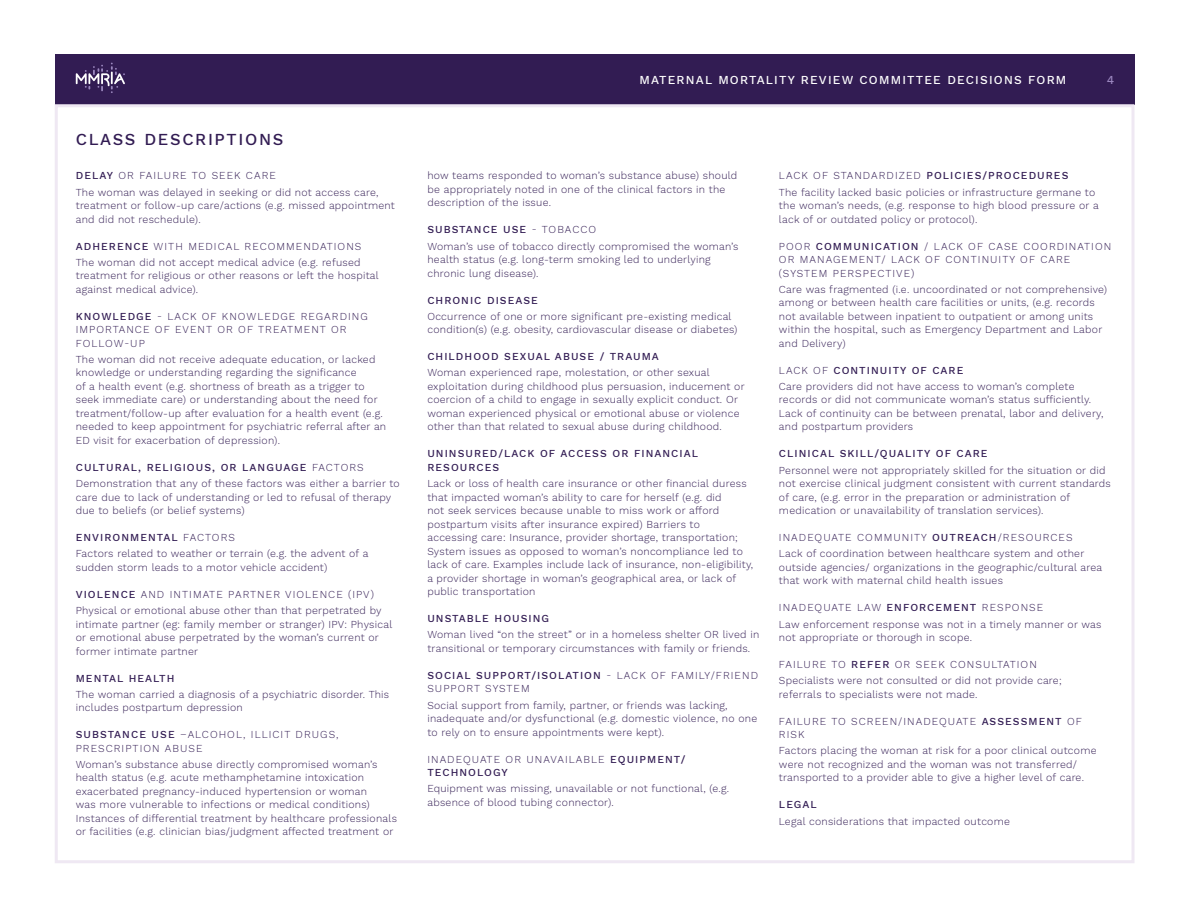
<style>
.page{position:relative;width:1188px;height:918px;background:#fff}
.page>*{position:absolute;margin:0;border:0;box-sizing:border-box;transform-origin:0 0}
.Indicator_-_Large_He{font:500 16.5px "Work Sans";letter-spacing:.1em;color:#321c53}
.t1{font:500 12px "Work Sans";letter-spacing:.1em;color:#fff}
.t2{font:500 12px "Work Sans";color:#9a86be}
.Definition_Descripti{font:300 10.5px/13.5px "Work Sans";letter-spacing:.025em;color:#321c53}
.Indicator_-_1{font:300 10.5px/13.5px "Work Sans";letter-spacing:.1em;color:#321c53}
.Indicator_-_1-2{font:500 10.5px/13.5px "Work Sans";letter-spacing:.1em;color:#321c53}
.s1{font-weight:500}
.s2{font-weight:300}
</style>
<div class="page">
<div style="left:55px;top:54px;width:1080px;height:50px;background:#321c53"></div>
<svg style="left:76px;top:63px;width:49px;height:30px"></svg>
<p class="Indicator_-_Large_He" style="left:76px;top:130px;width:209px">CLASS DESCRIPTIONS</p>
<p class="Indicator_-_1" style="left:76px;top:169px;width:202px"><span class="s1">DELAY</span> OR FAILURE TO SEEK CARE</p>
<p class="Definition_Descripti" style="left:76px;top:186px;width:321px">The woman was delayed in seeking or did not access care, treatment or follow-up care/actions (e.g. missed appointment and did not reschedule).</p>
<p class="Indicator_-_1" style="left:76px;top:240px;width:287px"><span class="s1">ADHERENCE</span> WITH MEDICAL RECOMMENDATIONS</p>
<p class="Definition_Descripti" style="left:76px;top:256px;width:304px">The woman did not accept medical advice (e.g. refused treatment for religious or other reasons or left the hospital against medical advice).</p>
<p class="Indicator_-_1" style="left:76px;top:310px;width:294px"><span class="s1">KNOWLEDGE</span> - LACK OF KNOWLEDGE REGARDING<br>IMPORTANCE OF EVENT OR OF TREATMENT OR</p>
<p class="Indicator_-_1" style="left:76px;top:337px;width:71px">FOLLOW-UP</p>
<p class="Definition_Descripti" style="left:76px;top:353px;width:312px">The woman did not receive adequate education, or lacked knowledge or understanding regarding the significance<br>of a health event (e.g. shortness of breath as a trigger to seek immediate care) or understanding about the need for treatment/follow-up after evaluation for a health event (e.g. needed to keep appointment for psychiatric referral after an ED visit for exacerbation of depression).</p>
<p class="Indicator_-_1-2" style="left:76px;top:461px;width:289px">CULTURAL, RELIGIOUS, OR LANGUAGE <span class="s2">FACTORS</span></p>
<p class="Definition_Descripti" style="left:76px;top:477px;width:326px">Demonstration that any of these factors was either a barrier to care due to lack of understanding or led to refusal of therapy due to beliefs (or belief systems)</p>
<p class="Indicator_-_1-2" style="left:76px;top:531px;width:161px">ENVIRONMENTAL <span class="s2">FACTORS</span></p>
<p class="Definition_Descripti" style="left:76px;top:547px;width:294px">Factors related to weather or terrain (e.g. the advent of a sudden storm leads to a motor vehicle accident)</p>
<p class="Indicator_-_1" style="left:76px;top:588px;width:300px"><span class="s1">VIOLENCE</span> AND INTIMATE PARTNER VIOLENCE (IPV)</p>
<p class="Definition_Descripti" style="left:76px;top:604px;width:318px">Physical or emotional abuse other than that perpetrated by intimate partner (eg: family member or stranger) IPV: Physical or emotional abuse perpetrated by the woman’s current or former intimate partner</p>
<p class="Indicator_-_1-2" style="left:76px;top:672px;width:100px">MENTAL HEALTH</p>
<p class="Definition_Descripti" style="left:76px;top:688px;width:315px">The woman carried a diagnosis of a psychiatric disorder. This includes postpartum depression</p>
<p class="Indicator_-_1" style="left:76px;top:728px;width:264px"><span class="s1">SUBSTANCE USE</span> –ALCOHOL, ILLICIT DRUGS,<br>PRESCRIPTION ABUSE</p>
<p class="Definition_Descripti" style="left:76px;top:758px;width:323px">Woman’s substance abuse directly compromised woman’s health status (e.g. acute methamphetamine intoxication exacerbated pregnancy-induced hypertension or woman<br>was more vulnerable to infections or medical conditions)<br>Instances of differential treatment by healthcare professionals or facilities (e.g. clinician bias/judgment affected treatment or</p>
<p class="t1" style="left:639px;top:72px;width:429px">MATERNAL MORTALITY REVIEW COMMITTEE DECISIONS FORM</p>
<p class="t2" style="left:1107px;top:72px;width:9px">4</p>
<p class="Definition_Descripti" style="left:427px;top:169px;width:311px">how teams responded to woman’s substance abuse) should be appropriately noted in one of the clinical factors in the description of the issue.</p>
<p class="Indicator_-_1-2" style="left:427px;top:223px;width:170px">SUBSTANCE USE <span class="s2">- TOBACCO</span></p>
<p class="Definition_Descripti" style="left:427px;top:240px;width:313px">Woman’s use of tobacco directly compromised the woman’s health status (e.g. long-term smoking led to underlying chronic lung disease).</p>
<p class="Indicator_-_1-2" style="left:427px;top:294px;width:112px">CHRONIC DISEASE</p>
<p class="Definition_Descripti" style="left:427px;top:310px;width:312px">Occurrence of one or more significant pre-existing medical condition(s) (e.g. obesity, cardiovascular disease or diabetes)</p>
<p class="Indicator_-_1-2" style="left:427px;top:350px;width:233px">CHILDHOOD SEXUAL ABUSE / TRAUMA</p>
<p class="Definition_Descripti" style="left:427px;top:367px;width:319px">Woman experienced rape, molestation, or other sexual exploitation during childhood plus persuasion, inducement or coercion of a child to engage in sexually explicit conduct. Or woman experienced physical or emotional abuse or violence other than that related to sexual abuse during childhood.</p>
<p class="Indicator_-_1-2" style="left:427px;top:448px;width:272px">UNINSURED/LACK OF ACCESS OR FINANCIAL<br>RESOURCES</p>
<p class="Definition_Descripti" style="left:427px;top:477px;width:327px">Lack or loss of health care insurance or other financial duress that impacted woman’s ability to care for herself (e.g. did<br>not seek services because unable to miss work or afford postpartum visits after insurance expired) Barriers to<br>accessing care: Insurance, provider shortage, transportation; System issues as opposed to woman’s noncompliance led to lack of care. Examples include lack of insurance, non-eligibility, a provider shortage in woman’s geographical area, or lack of public transportation</p>
<p class="Indicator_-_1-2" style="left:427px;top:612px;width:123px">UNSTABLE HOUSING</p>
<p class="Definition_Descripti" style="left:427px;top:628px;width:333px">Woman lived “on the street” or in a homeless shelter OR lived in transitional or temporary circumstances with family or friends.</p>
<p class="Indicator_-_1" style="left:427px;top:669px;width:332px"><span class="s1">SOCIAL SUPPORT/ISOLATION</span> - LACK OF FAMILY/FRIEND<br>SUPPORT SYSTEM</p>
<p class="Definition_Descripti" style="left:427px;top:699px;width:331px">Social support from family, partner, or friends was lacking, inadequate and/or dysfunctional (e.g. domestic violence, no one to rely on to ensure appointments were kept).</p>
<p class="Indicator_-_1" style="left:427px;top:753px;width:260px">INADEQUATE OR UNAVAILABLE <span class="s1">EQUIPMENT/<br>TECHNOLOGY</span></p>
<p class="Definition_Descripti" style="left:427px;top:782px;width:303px">Equipment was missing, unavailable or not functional, (e.g. absence of blood tubing connector).</p>
<p class="Indicator_-_1-2" style="left:779px;top:169px;width:291px"><span class="s2">LACK OF STANDARDIZED</span> POLICIES/PROCEDURES</p>
<p class="Definition_Descripti" style="left:779px;top:186px;width:321px">The facility lacked basic policies or infrastructure germane to the woman’s needs, (e.g. response to high blood pressure or a lack of or outdated policy or protocol).</p>
<p class="Indicator_-_1" style="left:779px;top:240px;width:334px">POOR <span class="s1">COMMUNICATION</span> / LACK OF CASE COORDINATION<br>OR MANAGEMENT/ LACK OF CONTINUITY OF CARE (SYSTEM PERSPECTIVE)</p>
<p class="Definition_Descripti" style="left:779px;top:283px;width:330px">Care was fragmented (i.e. uncoordinated or not comprehensive) among or between health care facilities or units, (e.g. records not available between inpatient to outpatient or among units within the hospital, such as Emergency Department and Labor and Delivery)</p>
<p class="Indicator_-_1-2" style="left:779px;top:364px;width:186px"><span class="s2">LACK OF</span> CONTINUITY OF CARE</p>
<p class="Definition_Descripti" style="left:779px;top:380px;width:326px">Care providers did not have access to woman’s complete records or did not communicate woman’s status sufficiently.<br>Lack of continuity can be between prenatal, labor and delivery, and postpartum providers</p>
<p class="Indicator_-_1-2" style="left:779px;top:448px;width:210px">CLINICAL SKILL/QUALITY OF CARE</p>
<p class="Definition_Descripti" style="left:779px;top:464px;width:333px">Personnel were not appropriately skilled for the situation or did not exercise clinical judgment consistent with current standards of care, (e.g. error in the preparation or administration of medication or unavailability of translation services).</p>
<p class="Indicator_-_1" style="left:779px;top:531px;width:295px">INADEQUATE COMMUNITY <span class="s1">OUTREACH</span>/RESOURCES</p>
<p class="Definition_Descripti" style="left:779px;top:547px;width:325px">Lack of coordination between healthcare system and other outside agencies/ organizations in the geographic/cultural area that work with maternal child health issues</p>
<p class="Indicator_-_1" style="left:779px;top:601px;width:266px">INADEQUATE LAW <span class="s1">ENFORCEMENT</span> RESPONSE</p>
<p class="Definition_Descripti" style="left:779px;top:618px;width:324px">Law enforcement response was not in a timely manner or was not appropriate or thorough in scope.</p>
<p class="Indicator_-_1" style="left:779px;top:658px;width:259px">FAILURE TO <span class="s1">REFER</span> OR SEEK CONSULTATION</p>
<p class="Definition_Descripti" style="left:779px;top:674px;width:284px">Specialists were not consulted or did not provide care; referrals to specialists were not made.</p>
<p class="Indicator_-_1" style="left:779px;top:715px;width:305px">FAILURE TO SCREEN/INADEQUATE <span class="s1">ASSESSMENT</span> OF<br>RISK</p>
<p class="Definition_Descripti" style="left:779px;top:745px;width:319px">Factors placing the woman at risk for a poor clinical outcome were not recognized and the woman was not transferred/ transported to a provider able to give a higher level of care.</p>
<p class="Indicator_-_1-2" style="left:779px;top:799px;width:39px">LEGAL</p>
<p class="Definition_Descripti" style="left:779px;top:815px;width:233px">Legal considerations that impacted outcome</p>
</div>
